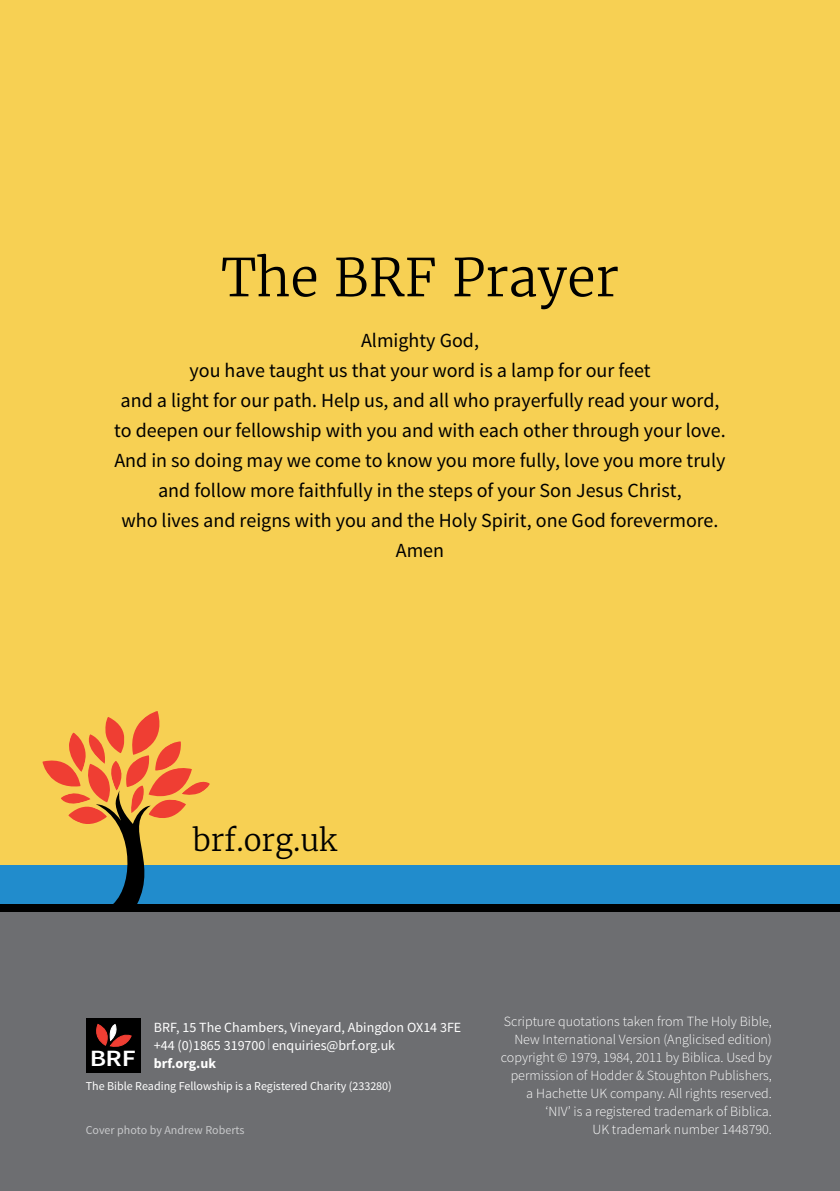
<style>
.page{position:relative;width:840px;height:1191px;background:#fff}
.page>*{position:absolute;margin:0;border:0;box-sizing:border-box;transform-origin:0 0}
.t1{font:300 52px "Merriweather";color:#000}
.t2{font:300 30px "Merriweather";color:#000}
.t3{font:600 23.4px "Source Sans Pro";color:#fff;scale:1.18 1}
.t4{font:20px/30px "Source Sans Pro";color:#000;text-align:center}
.t5{font:300 14px/18px "Source Sans Pro";color:#fff;text-align:right}
.t6{font:14px/18px "Source Sans Pro";color:#fff}
.t7{font:700 14px "Source Sans Pro";color:#fff}
.t8{font:12px "Source Sans Pro";color:#fff}
.t9{font:12px "Source Sans Pro";color:#c7c8ca}
</style>
<div class="page">
<hr style="left:839px;top:0;width:1px;height:164px;background:#218ccc">
<div style="left:0;top:0;width:839px;height:879px;background:#f7d053"></div>
<div style="left:0;top:864px;width:839px;height:55px;background:#218ccc"></div>
<div style="left:0;top:912px;width:839px;height:279px;background:#6d6e71"></div>
<svg style="left:42px;top:712px;width:168px;height:192px"></svg>
<div style="left:0;top:904px;width:839px;height:8px;background:#000"></div>
<div style="left:86px;top:1017px;width:54px;height:55px;background:#000"></div>
<svg style="left:96px;top:1024px;width:36px;height:23px"></svg>
<h1 class="t1" style="left:221px;top:245px;width:399px">The BRF Prayer</h1>
<p class="t4" style="left:114px;top:326px;width:612px">Almighty God,<br>you have taught us that your word is a lamp for our feet<br>and a light for our path. Help us, and all who prayerfully read your word, to deepen our fellowship with you and with each other through your love.<br>And in so doing may we come to know you more fully, love you more truly and follow more faithfully in the steps of your Son Jesus Christ,<br>who lives and reigns with you and the Holy Spirit, one God forevermore.<br>Amen</p>
<h2 class="t2" style="left:193px;top:822px;width:145px">brf.org.uk</h2>
<p class="t6" style="left:154px;top:1018px;width:309px">BRF, 15 The Chambers, Vineyard, Abingdon OX14 3FE +44 (0)1865 319700 enquiries@brf.org.uk</p>
<p class="t7" style="left:154px;top:1054px;width:64px">brf.org.uk</p>
<p class="t8" style="left:86px;top:1078px;width:307px">The Bible Reading Fellowship is a Registered Charity (233280)</p>
<p class="t3" style="left:90px;top:1043px;width:41px">BRF</p>
<p class="t9" style="left:86px;top:1122px;width:160px">Cover photo by Andrew Roberts</p>
<p class="t5" style="left:500px;top:1012px;width:272px">Scripture quotations taken from The Holy Bible, New International Version (Anglicised edition) copyright © 1979, 1984, 2011 by Biblica. Used by permission of Hodder &amp; Stoughton Publishers, a Hachette UK company. All rights reserved. ‘NIV’ is a registered trademark of Biblica.<br>UK trademark number 1448790.</p>
</div>
